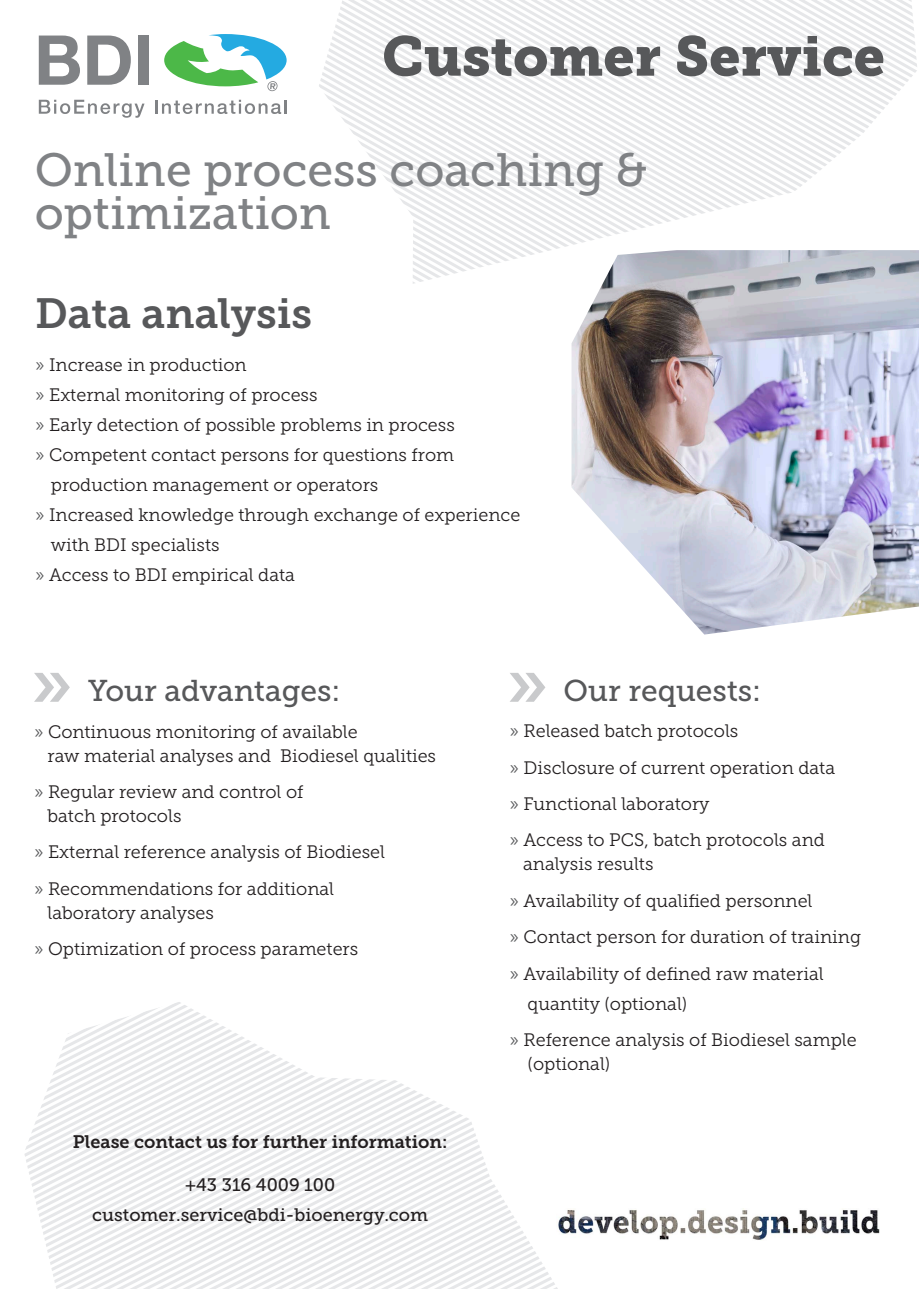
<style>
.page{position:relative;width:919px;height:1289px;background:#fff}
.page>*{position:absolute;margin:0;border:0;box-sizing:border-box;transform-origin:0 0}
.t1{font:55.5px "Museo Slab 900";color:#57585a}
.t2{font:46.5px "Museo Slab 500";color:#808285}
.t3{font:42px "Museo Slab 700";color:#57585a}
.t4{font:30px "Museo Slab 500";color:#57585a}
.t5{font:18px/24px "Museo Slab 300";color:#231f20}
.t6{font:18px "Museo Slab 500";color:#231f20}
.t7{font:18px "Museo Slab 700";color:#231f20}
.s1{color:#57585a}
</style>
<div class="page">
<svg style="left:319px;top:0;width:598px;height:284px"></svg>
<img style="left:571px;top:250px;width:347px;height:384px">
<svg style="left:24px;top:1002px;width:533px;height:286px"></svg>
<img style="left:556px;top:1208px;width:324px;height:32px">
<svg style="left:164px;top:34px;width:122px;height:57px"></svg>
<svg style="left:39px;top:36px;width:41px;height:49px"></svg>
<svg style="left:87px;top:36px;width:44px;height:49px"></svg>
<div style="left:138px;top:36px;width:11px;height:49px;background:#808285"></div>
<svg style="left:39px;top:100px;width:105px;height:18px"></svg>
<svg style="left:155px;top:100px;width:131px;height:14px"></svg>
<svg style="left:34px;top:673px;width:36px;height:28px"></svg>
<svg style="left:510px;top:673px;width:35px;height:28px"></svg>
<p class="t1" style="left:382px;top:24px;width:504px">Customer Service</p>
<p class="t2" style="left:35px;top:144px;width:614px">Online process coaching &amp;</p>
<p class="t2" style="left:35px;top:187px;width:298px">optimization</p>
<p class="t3" style="left:35px;top:289px;width:279px">Data analysis</p>
<p class="t5" style="left:35px;top:352px;width:213px"><span class="s1">»</span> Increase in production</p>
<p class="t5" style="left:35px;top:382px;width:284px"><span class="s1">»</span> External monitoring of process</p>
<p class="t5" style="left:35px;top:412px;width:421px"><span class="s1">»</span> Early detection of possible problems in process</p>
<p class="t5" style="left:35px;top:442px;width:420px"><span class="s1">»</span> Competent contact persons for questions from</p>
<p class="t5" style="left:51px;top:472px;width:329px">production management or operators</p>
<p class="t5" style="left:51px;top:499px;width:471px;line-height:30px;text-indent:-16px"><span class="s1">»</span> Increased knowledge through exchange of experience with BDI specialists</p>
<p class="t5" style="left:35px;top:562px;width:261px"><span class="s1">»</span> Access to BDI empirical data</p>
<p class="t4" style="left:88px;top:674px;width:254px">Your advantages:</p>
<p class="t5" style="left:48px;top:719px;width:390px;text-indent:-14px"><span class="s1">»</span> Continuous monitoring of available<br>raw material analyses and Biodiesel qualities</p>
<p class="t5" style="left:48px;top:779px;width:257px;text-indent:-14px"><span class="s1">»</span> Regular review and control of batch protocols</p>
<p class="t5" style="left:34px;top:840px;width:352px"><span class="s1">»</span> External reference analysis of Biodiesel</p>
<p class="t5" style="left:48px;top:876px;width:288px;text-indent:-14px"><span class="s1">»</span> Recommendations for additional laboratory analyses</p>
<p class="t5" style="left:34px;top:937px;width:326px"><span class="s1">»</span> Optimization of process parameters</p>
<p class="t7" style="left:73px;top:1131px;width:376px">Please contact us for further information:</p>
<p class="t6" style="left:185px;top:1174px;width:151px">+43 316 4009 100</p>
<p class="t6" style="left:92px;top:1204px;width:337px">customer.service@bdi-bioenergy.com</p>
<p class="t4" style="left:563px;top:673px;width:199px">Our requests:</p>
<p class="t5" style="left:509px;top:719px;width:230px"><span class="s1">»</span> Released batch protocols</p>
<p class="t5" style="left:509px;top:755px;width:327px"><span class="s1">»</span> Disclosure of current operation data</p>
<p class="t5" style="left:509px;top:791px;width:201px"><span class="s1">»</span> Functional laboratory</p>
<p class="t5" style="left:523px;top:828px;width:303px;text-indent:-14px"><span class="s1">»</span> Access to PCS, batch protocols and analysis results</p>
<p class="t5" style="left:509px;top:888px;width:304px"><span class="s1">»</span> Availability of qualified personnel</p>
<p class="t5" style="left:509px;top:925px;width:353px"><span class="s1">»</span> Contact person for duration of training</p>
<p class="t5" style="left:527px;top:958px;width:297px;line-height:30px;text-indent:-18px"><span class="s1">»</span> Availability of defined raw material quantity (optional)</p>
<p class="t5" style="left:527px;top:1027px;width:330px;text-indent:-18px"><span class="s1">»</span> Reference analysis of Biodiesel sample (optional)</p>
</div>
